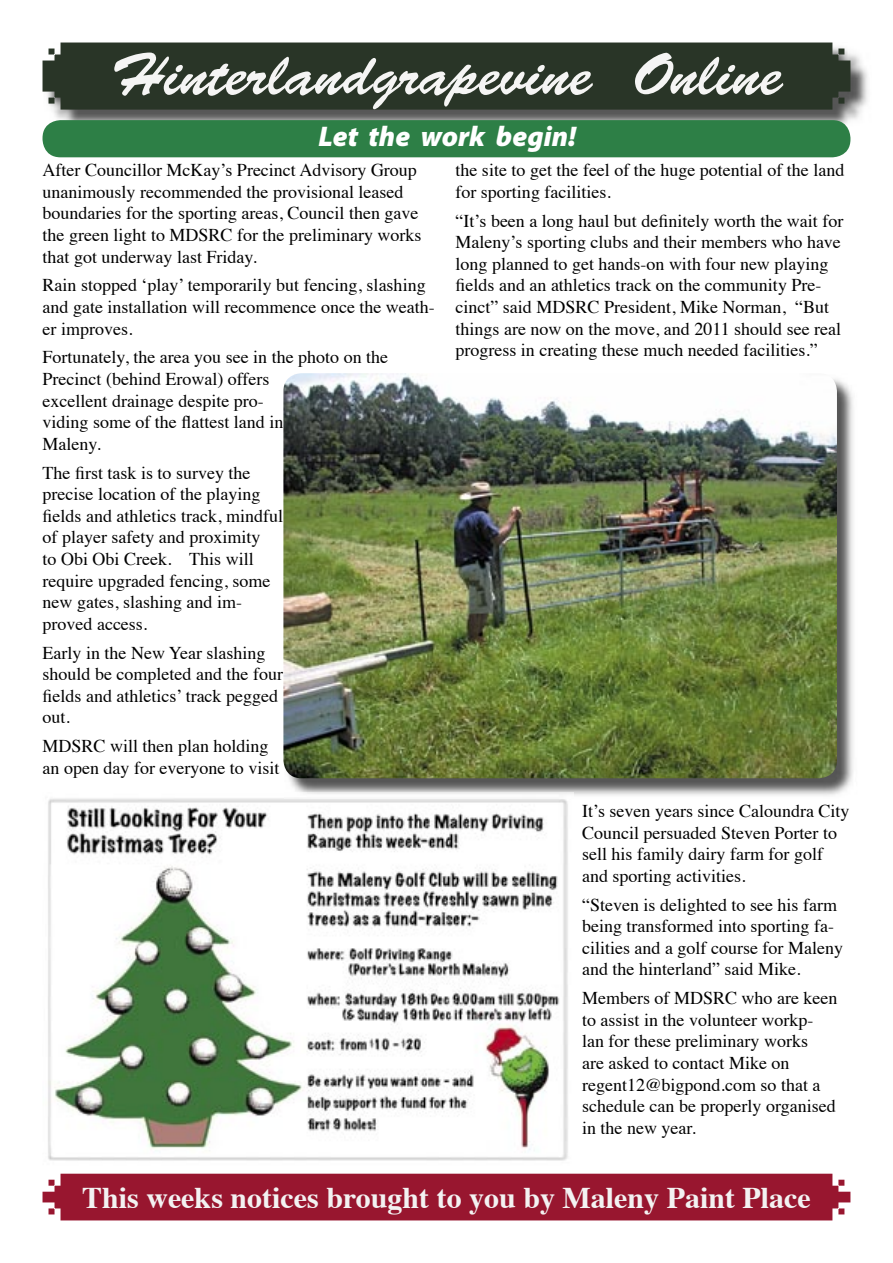
<style>
.page{position:relative;width:893px;height:1263px;background:#fff}
.page>*{position:absolute;margin:0;border:0;box-sizing:border-box;transform-origin:0 0}
.t1{font:60px "Brush Script Std";color:#f5f5f4}
.t2{font:700 30px "Times";color:#f3f2f2}
.t3{font:italic 900 28.5px "Myriad Pro";color:#fff}
.t4{font:18px/21.6px "Times";color:#000}
</style>
<div class="page">
<div style="left:43px;top:1174px;width:807px;height:46px;background:#98162f"></div>
<img style="left:44px;top:53px;width:824px;height:77px">
<div style="left:43px;top:43px;width:807px;height:67px;background:#293527"></div>
<div style="left:43px;top:120px;width:807px;height:37px;background:#2d7f46;border-radius:18px"></div>
<img style="left:48px;top:798px;width:520px;height:363px">
<img style="left:289px;top:379px;width:564px;height:417px">
<img style="left:289px;top:792px;width:285px;height:4px">
<img style="left:283px;top:373px;width:554px;height:405px">
<h1 class="t1" style="left:110px;top:41px;width:674px">Hinterlandgrapevine Online</h1>
<h3 class="t3" style="left:319px;top:120px;width:259px">Let the work begin!</h3>
<p class="t4" style="left:43px;top:158px;width:380px">After Councillor McKay’s Precinct Advisory Group unanimously recommended the provisional leased boundaries for the sporting areas, Council then gave the green light to MDSRC for the preliminary works that got underway last Friday.</p>
<p class="t4" style="left:43px;top:273px;width:394px">Rain stopped ‘play’ temporarily but fencing, slashing and gate installation will recommence once the weath&shy;er improves.</p>
<p class="t4" style="left:43px;top:345px;width:347px">Fortunately, the area you see in the photo on the<br>Precinct (behind Erowal) offers<br>excellent drainage despite pro-<br>viding some of the flattest land in<br>Maleny.</p>
<p class="t4" style="left:43px;top:460px;width:242px">The first task is to survey the precise location of the playing fields and athletics track, mindful of player safety and proximity<br>to Obi Obi Creek. This will require upgraded fencing, some new gates, slashing and im&shy;proved access.</p>
<p class="t4" style="left:43px;top:640px;width:242px">Early in the New Year slashing should be completed and the four fields and athletics’ track pegged out.</p>
<p class="t4" style="left:43px;top:734px;width:238px">MDSRC will then plan holding an open day for everyone to visit</p>
<p class="t4" style="left:455px;top:158px;width:390px">the site to get the feel of the huge potential of the land for sporting facilities.</p>
<p class="t4" style="left:455px;top:208px;width:389px">“It’s been a long haul but definitely worth the wait for Maleny’s sporting clubs and their members who have long planned to get hands-on with four new playing fields and an athletics track on the community Pre&shy;cinct” said MDSRC President, Mike Norman, “But things are now on the move, and 2011 should see real progress in creating these much needed facilities.”</p>
<p class="t4" style="left:582px;top:799px;width:269px">It’s seven years since Caloundra City Council persuaded Steven Porter to sell his family dairy farm for golf and sporting activities.</p>
<p class="t4" style="left:582px;top:892px;width:262px">“Steven is delighted to see his farm being transformed into sporting fa&shy;cilities and a golf course for Maleny and the hinterland” said Mike.</p>
<p class="t4" style="left:582px;top:986px;width:257px">Members of MDSRC who are keen to assist in the volunteer workp&shy;lan for these preliminary works<br>are asked to contact Mike on regent12@bigpond.com so that a schedule can be properly organised in the new year.</p>
<h2 class="t2" style="left:82px;top:1169px;width:730px">This weeks notices brought to you by Maleny Paint Place</h2>
</div>
